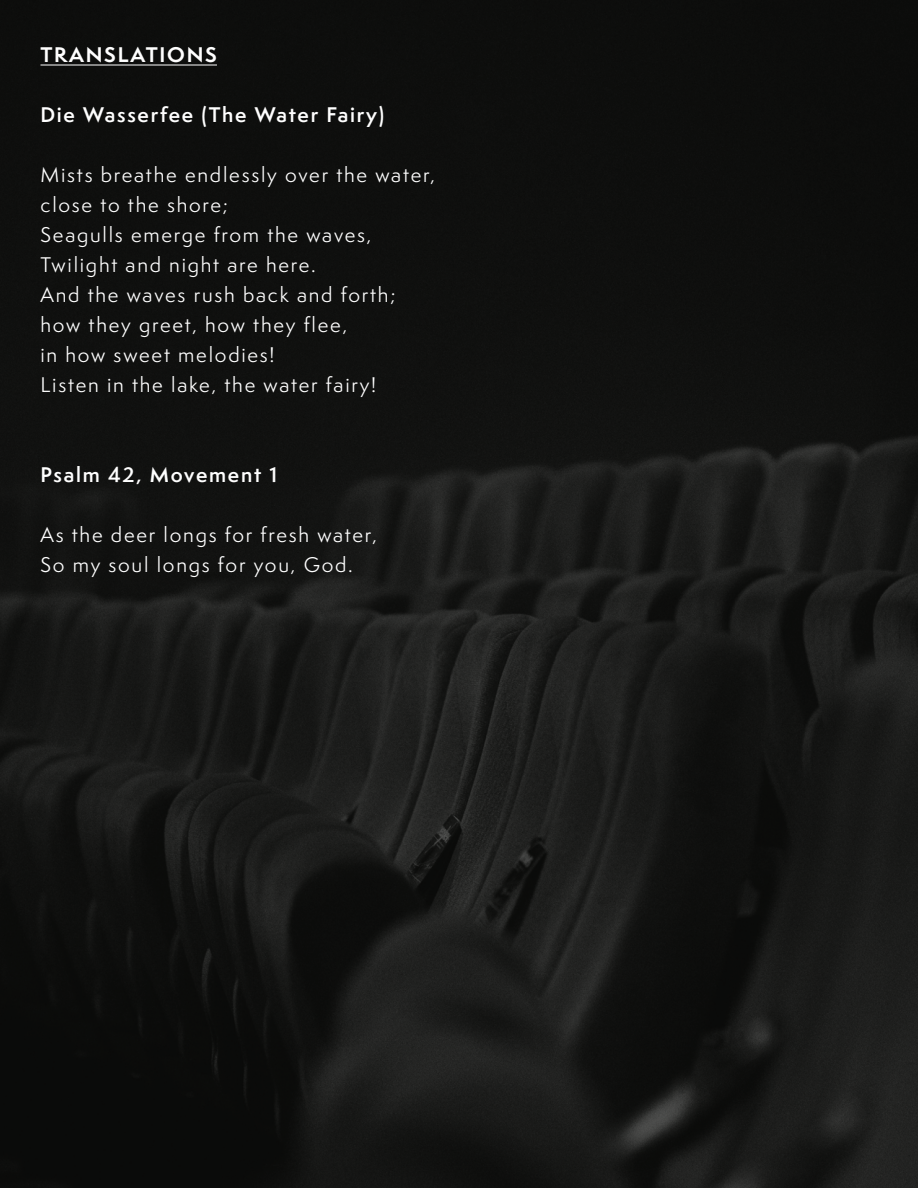
<style>
.page{position:relative;width:918px;height:1188px;background:#fff}
.page>*{position:absolute;margin:0;border:0;box-sizing:border-box;transform-origin:0 0}
.Paragraph_Style_1{font:19.5px "Semplicita Pro";letter-spacing:.09em;color:#fff}
.Paragraph_Style_1-2{font:600 19.5px "Semplicita Pro";letter-spacing:.09em;color:#fff}
.heading{font:700 19.5px "Semplicita Pro";letter-spacing:.09em;color:#fff}
</style>
<div class="page">
<img style="left:0;top:0;width:918px;height:1188px">
<hr style="left:40px;top:65px;width:177px;height:1px;background:#fff">
<p class="heading" style="left:40px;top:40px;width:178px">TRANSLATIONS</p>
<p class="Paragraph_Style_1-2" style="left:40px;top:101px;width:345px">Die Wasserfee (The Water Fairy)</p>
<p class="Paragraph_Style_1" style="left:40px;top:161px;width:396px">Mists breathe endlessly over the water,</p>
<p class="Paragraph_Style_1" style="left:40px;top:191px;width:189px">close to the shore;</p>
<p class="Paragraph_Style_1" style="left:40px;top:221px;width:333px">Seagulls emerge from the waves,</p>
<p class="Paragraph_Style_1" style="left:40px;top:251px;width:277px">Twilight and night are here.</p>
<p class="Paragraph_Style_1" style="left:40px;top:281px;width:357px">And the waves rush back and forth;</p>
<p class="Paragraph_Style_1" style="left:40px;top:311px;width:308px">how they greet, how they flee,</p>
<p class="Paragraph_Style_1" style="left:40px;top:341px;width:236px">in how sweet melodies!</p>
<p class="Paragraph_Style_1" style="left:40px;top:371px;width:337px">Listen in the lake, the water fairy!</p>
<p class="Paragraph_Style_1-2" style="left:40px;top:461px;width:238px">Psalm 42, Movement 1</p>
<p class="Paragraph_Style_1" style="left:40px;top:521px;width:338px">As the deer longs for fresh water,</p>
<p class="Paragraph_Style_1" style="left:40px;top:551px;width:314px">So my soul longs for you, God.</p>
</div>
